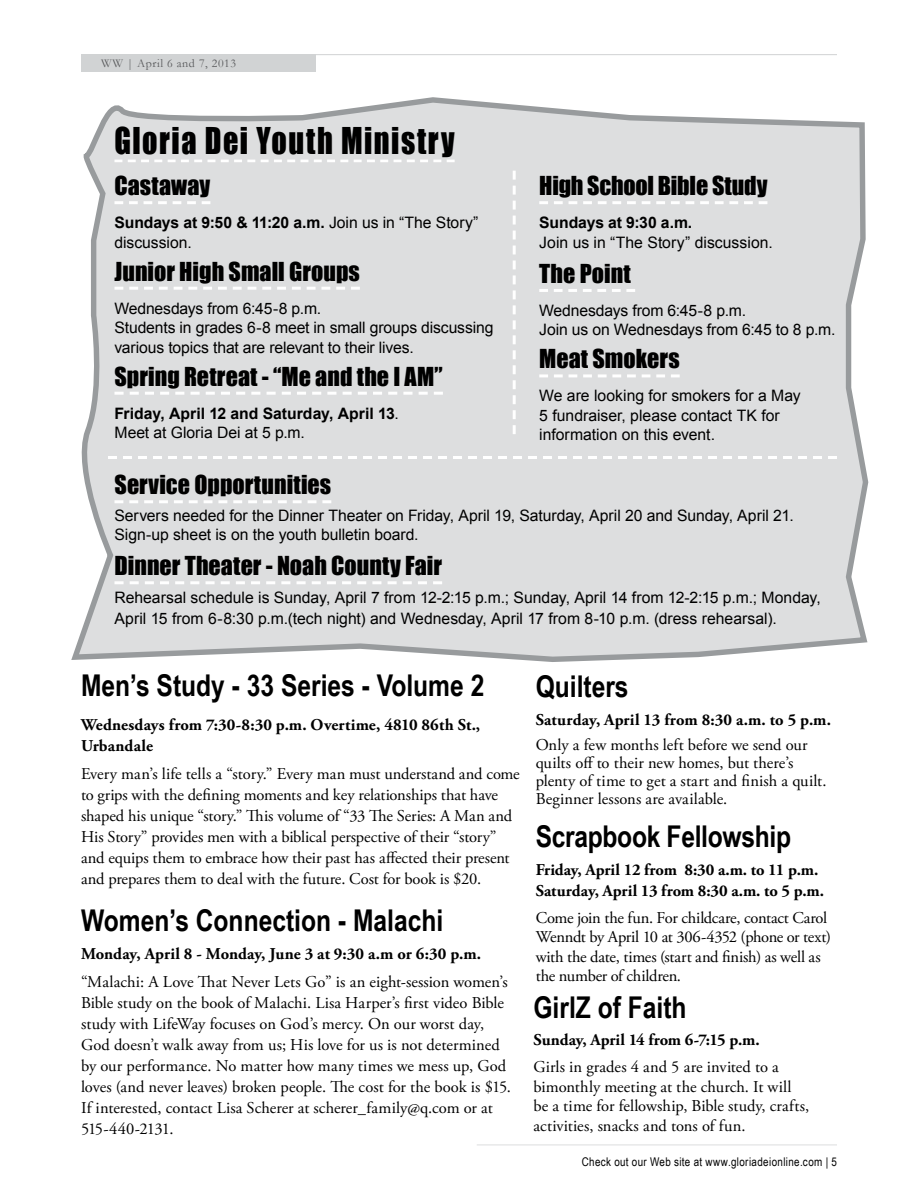
<style>
.page{position:relative;width:918px;height:1188px;background:#fff}
.page>*{position:absolute;margin:0;border:0;box-sizing:border-box;transform-origin:0 0}
.t1{font:33.9px "Impact";letter-spacing:.05em;color:#000;scale:.89 1}
.t2{font:700 30px "Arial Narrow";color:#000}
.t3{font:24px "Impact";color:#000}
.t4{font:16.5px/21px "Adobe Garamond Pro";letter-spacing:-.005em;color:#000}
.t5{font:700 16.5px/21px "Adobe Garamond Pro";color:#000}
.t6{font:15.75px/19.5px "Arial";letter-spacing:-.005em;color:#000}
.t7{font:700 15.75px/19.5px "Arial";color:#000}
.t8{font:12px "Arial Narrow";letter-spacing:.03em;color:#000}
.t9{font:12px "Garamond";letter-spacing:.045em;color:#58595b}
.s1{font-weight:700}
.s2{font-weight:400}
</style>
<div class="page">
<hr style="left:276px;top:54px;width:561px;height:1px;background:#bcbec0">
<div style="left:81px;top:54px;width:234px;height:18px;background:#d1d3d4"></div>
<hr style="left:477px;top:1145px;width:360px;height:1px;background:#dcddde">
<svg style="left:71px;top:97px;width:798px;height:565px;background:#dddedf"></svg>
<svg style="left:114px;top:160px;width:341px;height:2px"></svg>
<svg style="left:114px;top:201px;width:96px;height:3px"></svg>
<svg style="left:114px;top:287px;width:246px;height:3px"></svg>
<svg style="left:114px;top:392px;width:329px;height:3px"></svg>
<svg style="left:513px;top:171px;width:3px;height:263px"></svg>
<svg style="left:539px;top:201px;width:228px;height:3px"></svg>
<svg style="left:539px;top:289px;width:96px;height:3px"></svg>
<svg style="left:539px;top:374px;width:141px;height:3px"></svg>
<svg style="left:114px;top:500px;width:217px;height:3px"></svg>
<svg style="left:114px;top:581px;width:328px;height:3px"></svg>
<svg style="left:108px;top:456px;width:729px;height:3px"></svg>
<p class="t9" style="left:101px;top:56px;width:136px">WW | April 6 and 7, 2013</p>
<h1 class="t1" style="left:114px;top:115px;width:384px">Gloria Dei Youth Ministry</h1>
<h3 class="t3" style="left:114px;top:167px;width:97px">Castaway</h3>
<p class="t6" style="left:114px;top:213px;width:366px"><span class="s1">Sundays at 9:50 &amp; 11:20 a.m.</span> Join us in “The Story” discussion.</p>
<h3 class="t3" style="left:114px;top:253px;width:247px">Junior High Small Groups</h3>
<p class="t6" style="left:114px;top:299px;width:381px">Wednesdays from 6:45-8 p.m.<br>Students in grades 6-8 meet in small groups discussing various topics that are relevant to their lives.</p>
<h3 class="t3" style="left:114px;top:358px;width:330px">Spring Retreat - “Me and the I AM”</h3>
<p class="t7" style="left:114px;top:404px;width:286px">Friday, April 12 and Saturday, April 13<span class="s2">.<br>Meet at Gloria Dei at 5 p.m.</span></p>
<h3 class="t3" style="left:539px;top:167px;width:230px">High School Bible Study</h3>
<p class="t7" style="left:539px;top:213px;width:155px">Sundays at 9:30 a.m.</p>
<p class="t6" style="left:539px;top:233px;width:235px">Join us in “The Story” discussion.</p>
<h3 class="t3" style="left:539px;top:255px;width:93px">The Point</h3>
<p class="t6" style="left:539px;top:301px;width:298px">Wednesdays from 6:45-8 p.m.<br>Join us on Wednesdays from 6:45 to 8 p.m.</p>
<h3 class="t3" style="left:539px;top:340px;width:142px">Meat Smokers</h3>
<p class="t6" style="left:539px;top:386px;width:263px">We are looking for smokers for a May<br>5 fundraiser, please contact TK for information on this event.</p>
<h3 class="t3" style="left:114px;top:466px;width:218px">Service Opportunities</h3>
<p class="t6" style="left:114px;top:505px;width:681px">Servers needed for the Dinner Theater on Friday, April 19, Saturday, April 20 and Sunday, April 21.<br>Sign-up sheet is on the youth bulletin board.</p>
<h3 class="t3" style="left:114px;top:547px;width:329px">Dinner Theater - Noah County Fair</h3>
<p class="t6" style="left:114px;top:587px;width:708px;line-height:21px">Rehearsal schedule is Sunday, April 7 from 12-2:15 p.m.; Sunday, April 14 from 12-2:15 p.m.; Monday,<br>April 15 from 6-8:30 p.m.(tech night) and Wednesday, April 17 from 8-10 p.m. (dress rehearsal).</p>
<h2 class="t2" style="left:81px;top:662px;width:405px">Men’s Study - 33 Series - Volume 2</h2>
<p class="t5" style="left:81px;top:715px;width:401px">Wednesdays from 7:30-8:30 p.m. Overtime, 4810 86th St.,<br>Urbandale</p>
<p class="t4" style="left:81px;top:764px;width:440px">Every man’s life tells a “story.” Every man must understand and come to grips with the defining moments and key relationships that have shaped his unique “story.” This volume of “33 The Series: A Man and His Story” provides men with a biblical perspective of their “story” and equips them to embrace how their past has affected their present and prepares them to deal with the future. Cost for book is $20.</p>
<h2 class="t2" style="left:81px;top:898px;width:364px">Women’s Connection - Malachi</h2>
<p class="t5" style="left:81px;top:944px;width:402px">Monday, April 8 - Monday, June 3 at 9:30 a.m or 6:30 p.m.</p>
<p class="t4" style="left:81px;top:972px;width:432px">“Malachi: A Love That Never Lets Go” is an eight-session women’s Bible study on the book of Malachi. Lisa Harper’s first video Bible study with LifeWay focuses on God’s mercy. On our worst day, God doesn’t walk away from us; His love for us is not determined by our performance. No matter how many times we mess up, God loves (and never leaves) broken people. The cost for the book is $15.<br>If interested, contact Lisa Scherer at scherer_family@q.com or at 515-440-2131.</p>
<h2 class="t2" style="left:536px;top:664px;width:94px">Quilters</h2>
<p class="t5" style="left:536px;top:709px;width:297px">Saturday, April 13 from 8:30 a.m. to 5 p.m.</p>
<p class="t4" style="left:536px;top:736px;width:292px;line-height:18px">Only a few months left before we send our quilts off to their new homes, but there’s plenty of time to get a start and finish a quilt.<br>Beginner lessons are available.</p>
<h2 class="t2" style="left:536px;top:814px;width:257px">Scrapbook Fellowship</h2>
<p class="t5" style="left:536px;top:859px;width:290px">Friday, April 12 from 8:30 a.m. to 11 p.m.<br>Saturday, April 13 from 8:30 a.m. to 5 p.m.</p>
<p class="t4" style="left:536px;top:908px;width:297px;line-height:19.5px">Come join the fun. For childcare, contact Carol Wenndt by April 10 at 306-4352 (phone or text) with the date, times (start and finish) as well as the number of children.</p>
<h2 class="t2" style="left:534px;top:984px;width:155px">GirlZ of Faith</h2>
<p class="t5" style="left:534px;top:1030px;width:228px">Sunday, April 14 from 6-7:15 p.m.</p>
<p class="t4" style="left:534px;top:1058px;width:277px;line-height:19.5px">Girls in grades 4 and 5 are invited to a bimonthly meeting at the church. It will be a time for fellowship, Bible study, crafts, activities, snacks and tons of fun.</p>
<p class="t8" style="left:582px;top:1153px;width:257px">Check out our Web site at www.gloriadeionline.com | 5</p>
</div>
